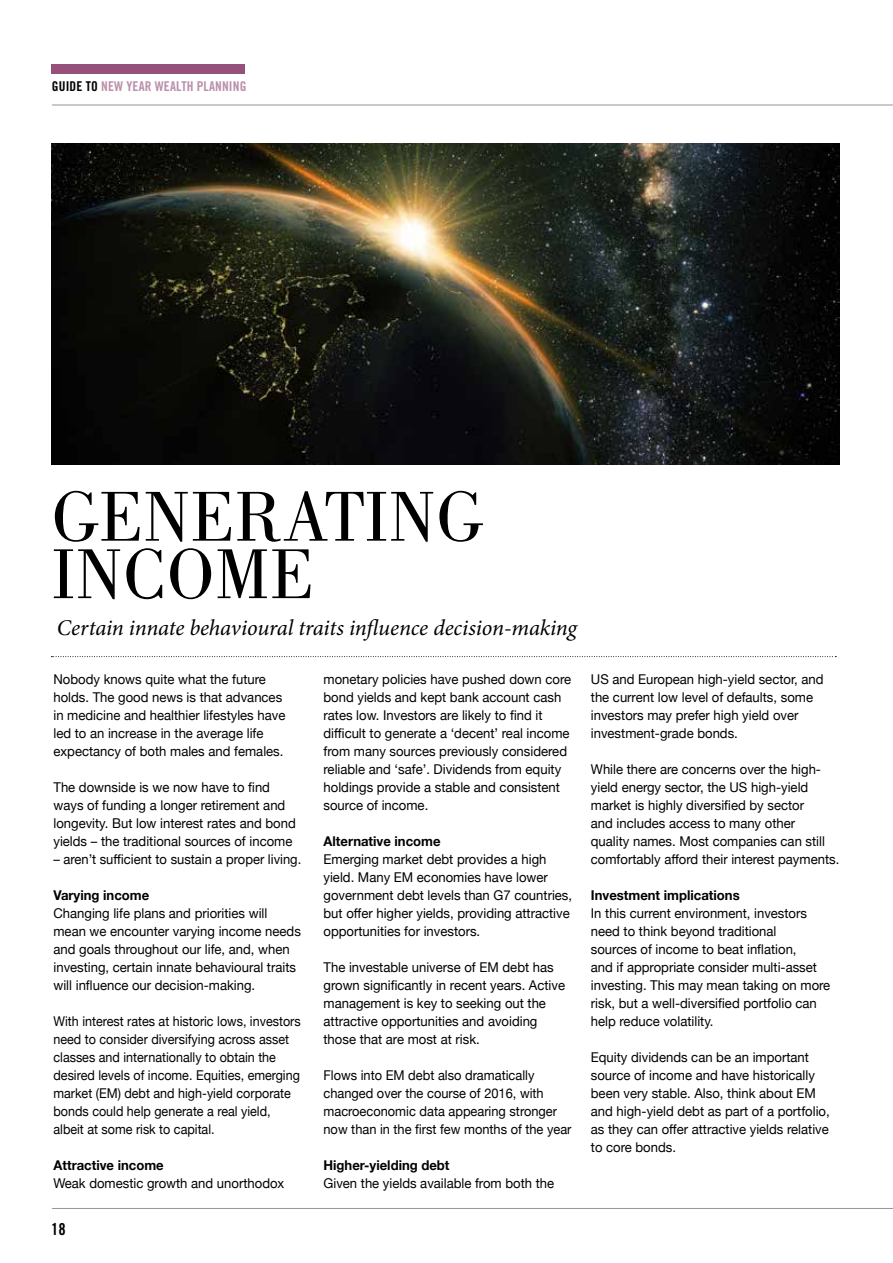
<style>
.page{position:relative;width:893px;height:1263px;background:#fff}
.page>*{position:absolute;margin:0;border:0;box-sizing:border-box;transform-origin:0 0}
.t1{font:73.05px/57.4px "Bodoni";color:#000}
.t2{font:italic 22.5px "Minion Pro";letter-spacing:-.01em;color:#000}
.t3{font:16.5px "Trade Gothic Bold Cond Twenty";color:#000}
.t4{font:13.5px/18px "Helvetica Neue";color:#000}
.t5{font:13.5px/18px "Helvetica Neue";color:#000;scale:.93 1}
.t6{font:13.5px/18px "Helvetica Neue";color:#000;scale:.95 1}
.t7{font:700 13.5px "Helvetica Neue";color:#000}
.t8{font:13.5px "Helvetica Neue";color:#000;scale:.96 1}
.t9{font:13.5px "Trade Gothic Bold Cond Twenty";letter-spacing:.01em;color:#bb90aa}
.s1{color:#000}
</style>
<div class="page">
<hr style="left:52px;top:1208px;width:841px;height:1px;background:#939598">
<hr style="left:52px;top:105px;width:841px;height:1px;background:#939598">
<div style="left:51px;top:65px;width:193px;height:9px;background:#95517a"></div>
<svg style="left:51px;top:656px;width:785px;height:1px"></svg>
<img style="left:51px;top:144px;width:788px;height:321px">
<p class="t9" style="left:52px;top:78px;width:196px"><span class="s1">GUIDE TO</span> NEW YEAR WEALTH PLANNING</p>
<h1 class="t1" style="left:52px;top:488px;width:434px">GENERATING<br>INCOME</h1>
<h2 class="t2" style="left:57px;top:613px;width:522px">Certain innate behavioural traits influence decision-making</h2>
<p class="t4" style="left:53px;top:670px;width:233px">Nobody knows quite what the future holds. The good news is that advances in medicine and healthier lifestyles have led to an increase in the average life expectancy of both males and females.</p>
<p class="t4" style="left:53px;top:778px;width:244px">The downside is we now have to find ways of funding a longer retirement and longevity. But low interest rates and bond yields – the traditional sources of income</p>
<p class="t8" style="left:53px;top:851px;width:260px">– aren’t sufficient to sustain a proper living.</p>
<p class="t7" style="left:53px;top:887px;width:97px">Varying income</p>
<p class="t4" style="left:53px;top:904px;width:249px">Changing life plans and priorities will mean we encounter varying income needs and goals throughout our life, and, when investing, certain innate behavioural traits will influence our decision-making.</p>
<p class="t5" style="left:53px;top:1012px;width:267px">With interest rates at historic lows, investors need to consider diversifying across asset classes and internationally to obtain the desired levels of income. Equities, emerging market (EM) debt and high-yield corporate bonds could help generate a real yield, albeit at some risk to capital.</p>
<p class="t7" style="left:53px;top:1157px;width:112px">Attractive income</p>
<p class="t4" style="left:53px;top:1174px;width:232px">Weak domestic growth and unorthodox</p>
<p class="t4" style="left:324px;top:670px;width:249px">monetary policies have pushed down core bond yields and kept bank account cash rates low. Investors are likely to find it difficult to generate a ‘decent’ real income from many sources previously considered reliable and ‘safe’. Dividends from equity holdings provide a stable and consistent source of income.</p>
<p class="t7" style="left:324px;top:833px;width:119px">Alternative income</p>
<p class="t4" style="left:324px;top:850px;width:250px">Emerging market debt provides a high yield. Many EM economies have lower government debt levels than G7 countries, but offer higher yields, providing attractive opportunities for investors.</p>
<p class="t4" style="left:324px;top:958px;width:243px">The investable universe of EM debt has grown significantly in recent years. Active management is key to seeking out the attractive opportunities and avoiding those that are most at risk.</p>
<p class="t6" style="left:324px;top:1066px;width:263px">Flows into EM debt also dramatically changed over the course of 2016, with macroeconomic data appearing stronger now than in the first few months of the year</p>
<p class="t7" style="left:324px;top:1157px;width:128px">Higher-yielding debt</p>
<p class="t4" style="left:324px;top:1174px;width:232px">Given the yields available from both the</p>
<p class="t4" style="left:591px;top:670px;width:234px">US and European high-yield sector, and the current low level of defaults, some investors may prefer high yield over investment-grade bonds.</p>
<p class="t4" style="left:591px;top:760px;width:250px">While there are concerns over the high&shy;yield energy sector, the US high-yield market is highly diversified by sector<br>and includes access to many other<br>quality names. Most companies can still comfortably afford their interest payments.</p>
<p class="t7" style="left:591px;top:887px;width:150px">Investment implications</p>
<p class="t4" style="left:591px;top:904px;width:241px">In this current environment, investors need to think beyond traditional<br>sources of income to beat inflation,<br>and if appropriate consider multi-asset investing. This may mean taking on more risk, but a well-diversified portfolio can help reduce volatility.</p>
<p class="t4" style="left:591px;top:1048px;width:240px">Equity dividends can be an important source of income and have historically been very stable. Also, think about EM and high-yield debt as part of a portfolio, as they can offer attractive yields relative to core bonds.</p>
<p class="t3" style="left:51px;top:1219px;width:16px">18</p>
</div>
